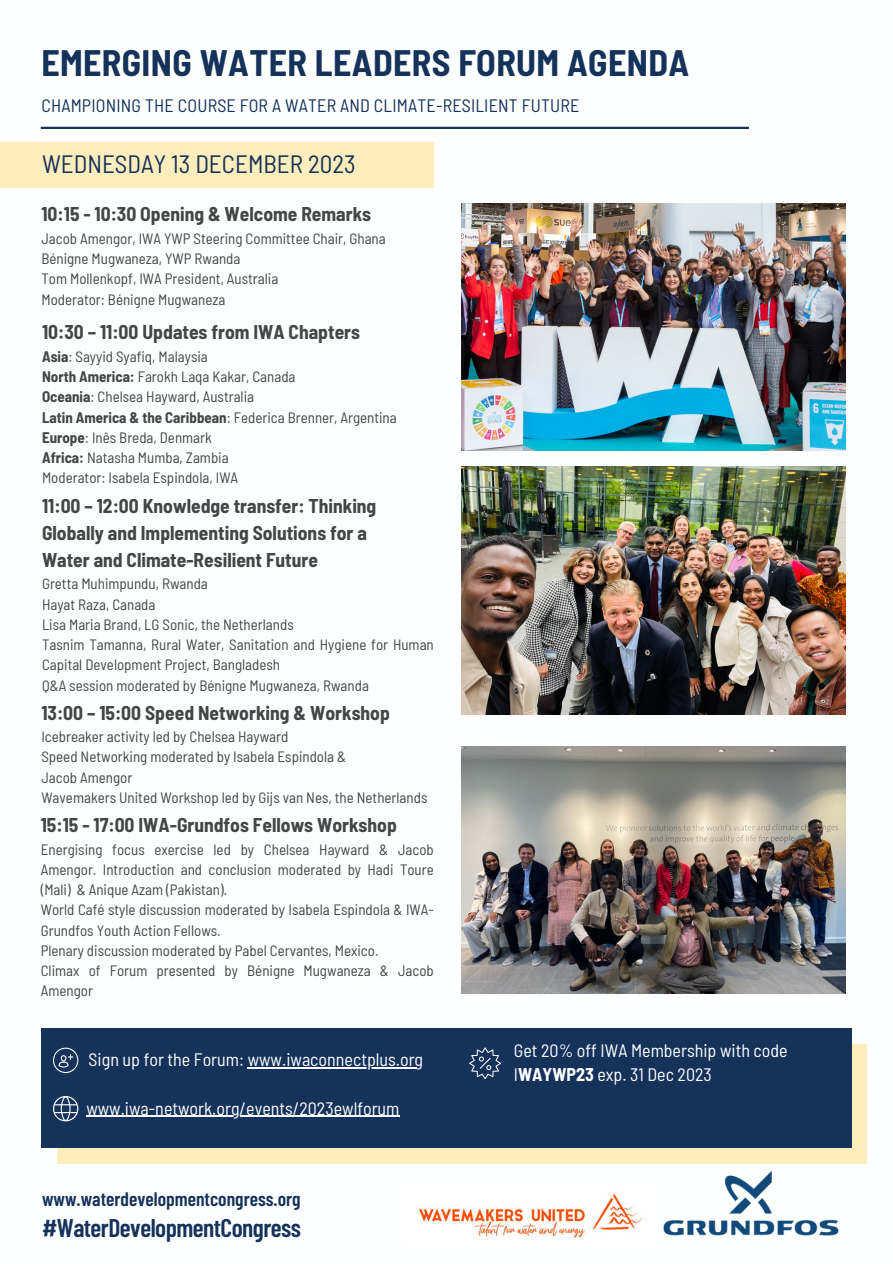
<style>
.page{position:relative;width:893px;height:1264px;background:#fff}
.page>*{position:absolute;margin:0;border:0;box-sizing:border-box;transform-origin:0 0}
.t1{font:700 semi-condensed 36px "Barlow";letter-spacing:.01em;color:#14325a}
.t2{font:600 25.5px "Barlow Condensed";letter-spacing:-.02em;color:#14325a}
.t3{font:semi-condensed 25.05px "Barlow";color:#14325a}
.t4{font:700 semi-condensed 19.5px "Barlow";color:#414646}
.t5{font:600 19.5px "Barlow Condensed";color:#14325a}
.t6{font:semi-condensed 18px "Barlow";color:#fff}
.t7{font:semi-condensed 18px "Barlow";letter-spacing:.01em;color:#14325a}
.t8{font:semi-condensed 18px "Barlow";color:#feffff}
.t9{font:semi-condensed 15px/20.2px "Barlow";color:#414646}
.s1{font-weight:700}
</style>
<div class="page">
<div style="left:0;top:142px;width:434px;height:46px;background:#feb"></div>
<div style="left:57px;top:1044px;width:810px;height:119px;background:#feb"></div>
<div style="left:41px;top:1028px;width:810px;height:119px;background:#14325a"></div>
<svg style="left:53px;top:1096px;width:25px;height:25px"></svg>
<hr style="left:248px;top:1067px;width:175px;height:1px;background:#feffff">
<hr style="left:86px;top:1115px;width:313px;height:1px;background:#fff">
<svg style="left:53px;top:1047px;width:25px;height:26px"></svg>
<svg style="left:469px;top:1047px;width:31px;height:31px"></svg>
<hr style="left:41px;top:127px;width:708px;height:2px;background:#14325a">
<img style="left:656px;top:1159px;width:189px;height:77px">
<img style="left:418px;top:1193px;width:225px;height:45px">
<img style="left:461px;top:203px;width:384px;height:247px">
<img style="left:461px;top:467px;width:384px;height:247px">
<img style="left:461px;top:746px;width:384px;height:247px">
<p class="t1" style="left:41px;top:40px;width:649px">EMERGING WATER LEADERS FORUM AGENDA</p>
<p class="t7" style="left:41px;top:94px;width:539px">CHAMPIONING THE COURSE FOR A WATER AND CLIMATE-RESILIENT FUTURE</p>
<p class="t3" style="left:42px;top:148px;width:315px">WEDNESDAY 13 DECEMBER 2023</p>
<p class="t4" style="left:41px;top:202px;width:331px">10:15 - 10:30 Opening &amp; Welcome Remarks</p>
<p class="t9" style="left:41px;top:228px;width:346px">Jacob Amengor, IWA YWP Steering Committee Chair, Ghana</p>
<p class="t9" style="left:41px;top:248px;width:200px">Bénigne Mugwaneza, YWP Rwanda</p>
<p class="t9" style="left:41px;top:268px;width:238px">Tom Mollenkopf, IWA President, Australia</p>
<p class="t9" style="left:41px;top:288px;width:185px">Moderator: Bénigne Mugwaneza</p>
<p class="t4" style="left:42px;top:320px;width:319px">10:30 – 11:00 Updates from IWA Chapters</p>
<p class="t9" style="left:42px;top:346px;width:167px"><span class="s1">Asia</span>: Sayyid Syafiq, Malaysia</p>
<p class="t9" style="left:42px;top:366px;width:255px"><span class="s1">North America:</span> Farokh Laqa Kakar, Canada</p>
<p class="t9" style="left:42px;top:386px;width:213px"><span class="s1">Oceania</span>: Chelsea Hayward, Australia</p>
<p class="t9" style="left:42px;top:406px;width:356px"><span class="s1">Latin America &amp; the Caribbean</span>: Federica Brenner, Argentina</p>
<p class="t9" style="left:42px;top:427px;width:171px"><span class="s1">Europe</span>: Inês Breda, Denmark</p>
<p class="t9" style="left:42px;top:447px;width:188px"><span class="s1">Africa:</span> Natasha Mumba, Zambia</p>
<p class="t9" style="left:42px;top:467px;width:198px">Moderator: Isabela Espindola, IWA</p>
<p class="t4" style="left:42px;top:493px;width:336px">11:00 – 12:00 Knowledge transfer: Thinking</p>
<p class="t4" style="left:42px;top:520px;width:326px">Globally and Implementing Solutions for a</p>
<p class="t4" style="left:42px;top:547px;width:277px">Water and Climate-Resilient Future</p>
<p class="t9" style="left:42px;top:573px;width:167px">Gretta Muhimpundu, Rwanda</p>
<p class="t9" style="left:42px;top:593px;width:115px">Hayat Raza, Canada</p>
<p class="t9" style="left:42px;top:613px;width:253px">Lisa Maria Brand, LG Sonic, the Netherlands</p>
<p class="t9" style="left:42px;top:634px;width:393px">Tasnim Tamanna, Rural Water, Sanitation and Hygiene for Human<br>Capital Development Project, Bangladesh</p>
<p class="t9" style="left:42px;top:674px;width:328px">Q&amp;A session moderated by Bénigne Mugwaneza, Rwanda</p>
<p class="t4" style="left:41px;top:700px;width:350px">13:00 – 15:00 Speed Networking &amp; Workshop</p>
<p class="t9" style="left:41px;top:726px;width:248px">Icebreaker activity led by Chelsea Hayward</p>
<p class="t9" style="left:41px;top:746px;width:306px">Speed Networking moderated by Isabela Espindola &amp;</p>
<p class="t9" style="left:41px;top:766px;width:92px">Jacob Amengor</p>
<p class="t9" style="left:41px;top:786px;width:387px">Wavemakers United Workshop led by Gijs van Nes, the Netherlands</p>
<p class="t4" style="left:41px;top:812px;width:357px">15:15 - 17:00 IWA-Grundfos Fellows Workshop</p>
<p class="t9" style="left:41px;top:838px;width:394px;text-align:justify">Energising focus exercise led by Chelsea Hayward &amp; Jacob Amengor. Introduction and conclusion moderated by Hadi Toure (Mali) &amp; Anique Azam (Pakistan).</p>
<p class="t9" style="left:41px;top:899px;width:394px">World Café style discussion moderated by Isabela Espindola &amp; IWA-<br>Grundfos Youth Action Fellows.</p>
<p class="t9" style="left:41px;top:939px;width:339px">Plenary discussion moderated by Pabel Cervantes, Mexico.</p>
<p class="t9" style="left:41px;top:959px;width:394px">Climax of Forum presented by Bénigne Mugwaneza &amp; Jacob<br>Amengor</p>
<p class="t8" style="left:89px;top:1047px;width:336px">Sign up for the Forum: www.iwaconnectplus.org</p>
<p class="t6" style="left:86px;top:1096px;width:315px">www.iwa-network.org/events/2023ewlforum</p>
<p class="t5" style="left:42px;top:1186px;width:260px">www.waterdevelopmentcongress.org</p>
<p class="t2" style="left:42px;top:1211px;width:260px">#WaterDevelopmentCongress</p>
<p class="t6" style="left:514px;top:1038px;width:275px">Get 20% off IWA Membership with code</p>
<p class="t6" style="left:514px;top:1063px;width:199px">I<span class="s1">WAYWP23</span> exp. 31 Dec 2023</p>
</div>
